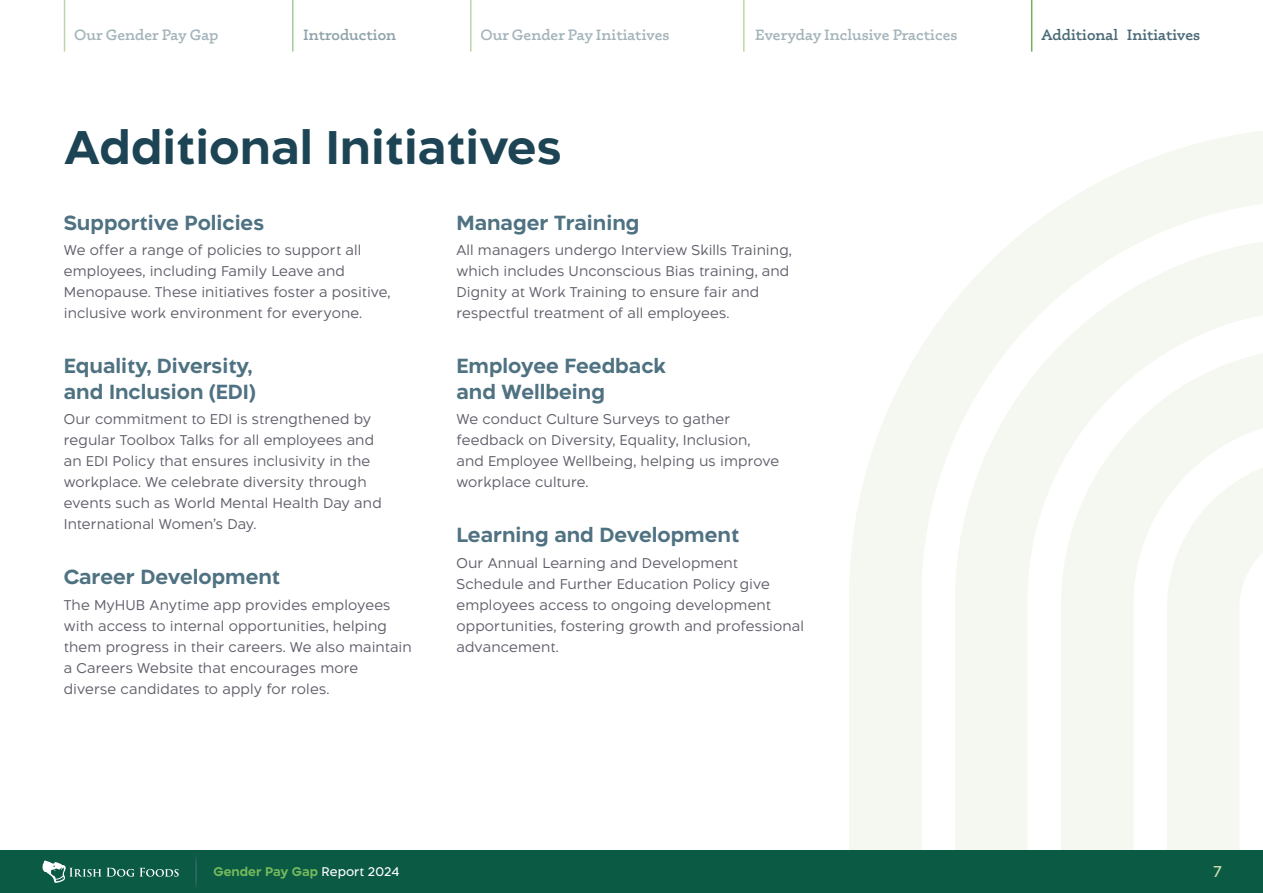
<style>
.page{position:relative;width:1263px;height:893px;background:#fff}
.page>*{position:absolute;margin:0;border:0;box-sizing:border-box;transform-origin:0 0}
.t1{font:700 45px "Aftika";color:#1d4454}
.t2{font:700 19.5px/25.5px "Aftika";color:#4f7282}
.t3{font:600 15.15px "Phoreus Cherokee";color:#4a6976}
.t4{font:600 15.15px "Phoreus Cherokee";color:#1d4454}
.t5{font:15px "Aftika";color:#cbddae}
.t6{font:300 13.5px/21px "Aftika";letter-spacing:.005em;color:#60606c}
.t7{font:700 12px "Aftika";color:#75b95c}
.s1{font-weight:400;color:#fff}
</style>
<div class="page">
<svg style="left:849px;top:131px;width:414px;height:719px;fill:#f5f8f0"></svg>
<div style="left:0;top:850px;width:1263px;height:43px;background:#0a5a44"></div>
<svg style="left:43px;top:861px;width:136px;height:22px"></svg>
<hr style="left:196px;top:853px;width:1px;height:37px;background:#4f7282">
<hr style="left:1031px;top:0;width:1px;height:52px;background:#79aa55">
<hr style="left:292px;top:0;width:2px;height:52px;background:#4a9934">
<hr style="left:470px;top:0;width:1px;height:52px;background:#79aa55">
<hr style="left:743px;top:0;width:1px;height:52px;background:#79aa55">
<hr style="left:64px;top:0;width:1px;height:52px;background:#79aa55">
<p class="t3" style="left:74px;top:26px;width:146px">Our Gender Pay Gap</p>
<p class="t4" style="left:303px;top:26px;width:94px">Introduction</p>
<p class="t3" style="left:480px;top:26px;width:191px">Our Gender Pay Initiatives</p>
<p class="t3" style="left:755px;top:26px;width:204px">Everyday Inclusive Practices</p>
<p class="t3" style="left:1041px;top:26px;width:160px">Additional Initiatives</p>
<h1 class="t1" style="left:65px;top:120px;width:499px">Additional Initiatives</h1>
<h2 class="t2" style="left:64px;top:211px;width:202px">Supportive Policies</h2>
<p class="t6" style="left:64px;top:240px;width:328px">We offer a range of policies to support all employees, including Family Leave and Menopause. These initiatives foster a positive, inclusive work environment for everyone.</p>
<h2 class="t2" style="left:64px;top:354px;width:193px">Equality, Diversity, and Inclusion (EDI)</h2>
<p class="t6" style="left:64px;top:409px;width:319px">Our commitment to EDI is strengthened by regular Toolbox Talks for all employees and an EDI Policy that ensures inclusivity in the workplace. We celebrate diversity through events such as World Mental Health Day and International Women’s Day.</p>
<h2 class="t2" style="left:64px;top:565px;width:218px">Career Development</h2>
<p class="t6" style="left:64px;top:595px;width:349px">The MyHUB Anytime app provides employees with access to internal opportunities, helping them progress in their careers. We also maintain a Careers Website that encourages more diverse candidates to apply for roles.</p>
<h2 class="t2" style="left:456px;top:211px;width:185px">Manager Training</h2>
<p class="t6" style="left:456px;top:240px;width:337px">All managers undergo Interview Skills Training, which includes Unconscious Bias training, and Dignity at Work Training to ensure fair and respectful treatment of all employees.</p>
<h2 class="t2" style="left:456px;top:354px;width:211px">Employee Feedback and Wellbeing</h2>
<p class="t6" style="left:456px;top:409px;width:324px">We conduct Culture Surveys to gather feedback on Diversity, Equality, Inclusion, and Employee Wellbeing, helping us improve workplace culture.</p>
<h2 class="t2" style="left:456px;top:523px;width:284px">Learning and Development</h2>
<p class="t6" style="left:456px;top:553px;width:349px">Our Annual Learning and Development Schedule and Further Education Policy give employees access to ongoing development opportunities, fostering growth and professional advancement.</p>
<p class="t7" style="left:213px;top:864px;width:187px">Gender Pay Gap <span class="s1">Report 2024</span></p>
<p class="t5" style="left:1213px;top:863px;width:10px">7</p>
</div>
